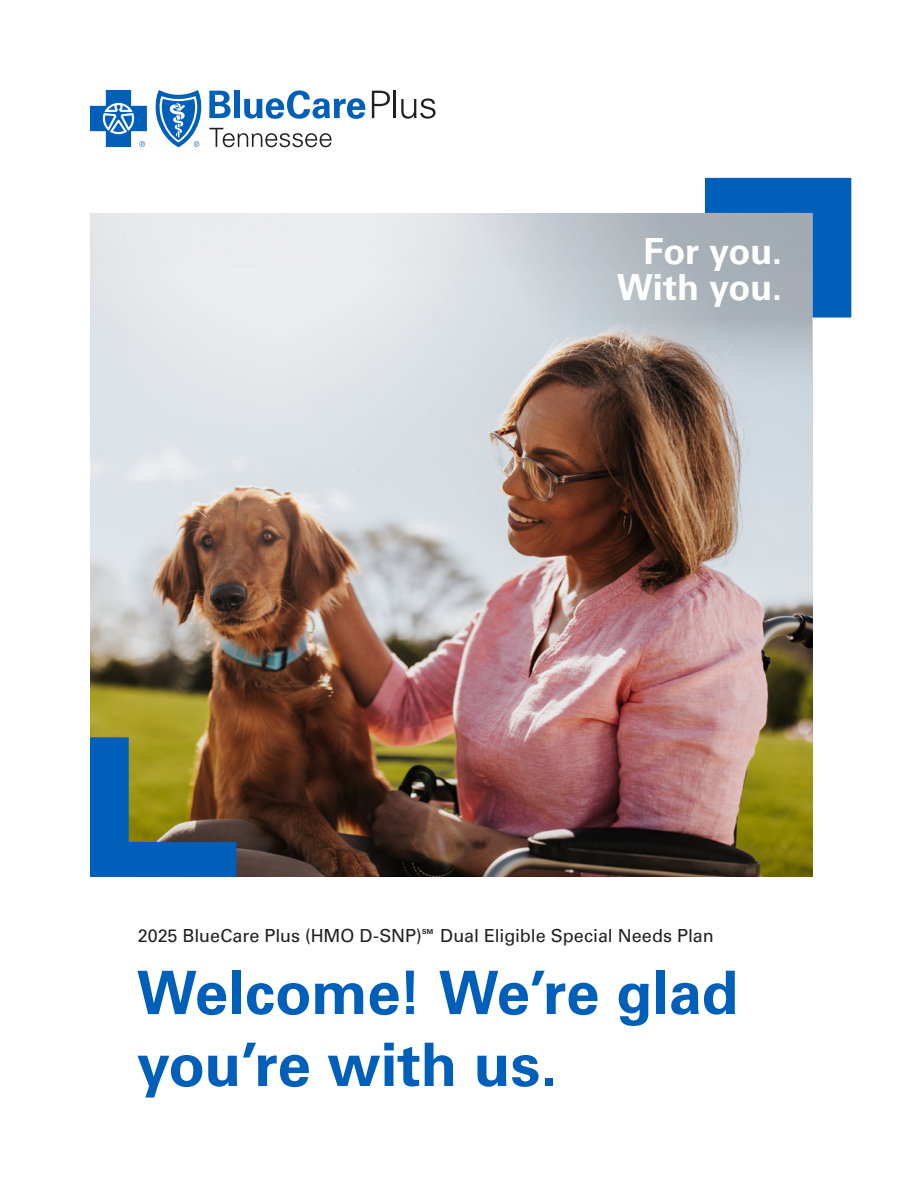
<style>
.page{position:relative;width:918px;height:1188px;background:#fff}
.page>*{position:absolute;margin:0;border:0;box-sizing:border-box;transform-origin:0 0}
.t1{font:700 60px/72px "Univers LT Std";letter-spacing:-.005em;color:#005fb9}
.t2{font:700 36px/36px "Univers LT Std";letter-spacing:-.005em;color:#fff;text-align:right}
.t3{font:18px "Univers LT Std";letter-spacing:-.005em;color:#231f20}
.t4{font:700 6.75px "Univers LT Std";color:#231f20}
</style>
<div class="page">
<img style="left:90px;top:213px;width:723px;height:664px">
<svg style="left:364px;top:213px;width:448px;height:187px;background:#bfc0c3"></svg>
<svg style="left:90px;top:90px;width:57px;height:57px"></svg>
<svg style="left:155px;top:90px;width:47px;height:57px"></svg>
<svg style="left:209px;top:91px;width:22px;height:27px"></svg>
<div style="left:234px;top:91px;width:6px;height:27px;background:#005fb9"></div>
<svg style="left:244px;top:90px;width:121px;height:29px"></svg>
<svg style="left:372px;top:91px;width:18px;height:27px"></svg>
<hr style="left:394px;top:91px;width:2px;height:27px;background:#231f20">
<svg style="left:401px;top:98px;width:35px;height:21px"></svg>
<svg style="left:209px;top:128px;width:123px;height:19px"></svg>
<svg style="left:705px;top:178px;width:146px;height:140px;background:#5b8ab6"></svg>
<svg style="left:90px;top:737px;width:146px;height:140px;background:#4e6b66"></svg>
<p class="t2" style="left:617px;top:234px;width:167px">For you.<br>With you.</p>
<p class="t3" style="left:138px;top:925px;width:285px">2025 BlueCare Plus (HMO D-SNP)</p>
<p class="t4" style="left:422px;top:928px;width:13px">SM</p>
<p class="t3" style="left:440px;top:925px;width:275px">Dual Eligible Special Needs Plan</p>
<h1 class="t1" style="left:137px;top:957px;width:603px">Welcome! We’re glad you’re with us.</h1>
</div>
